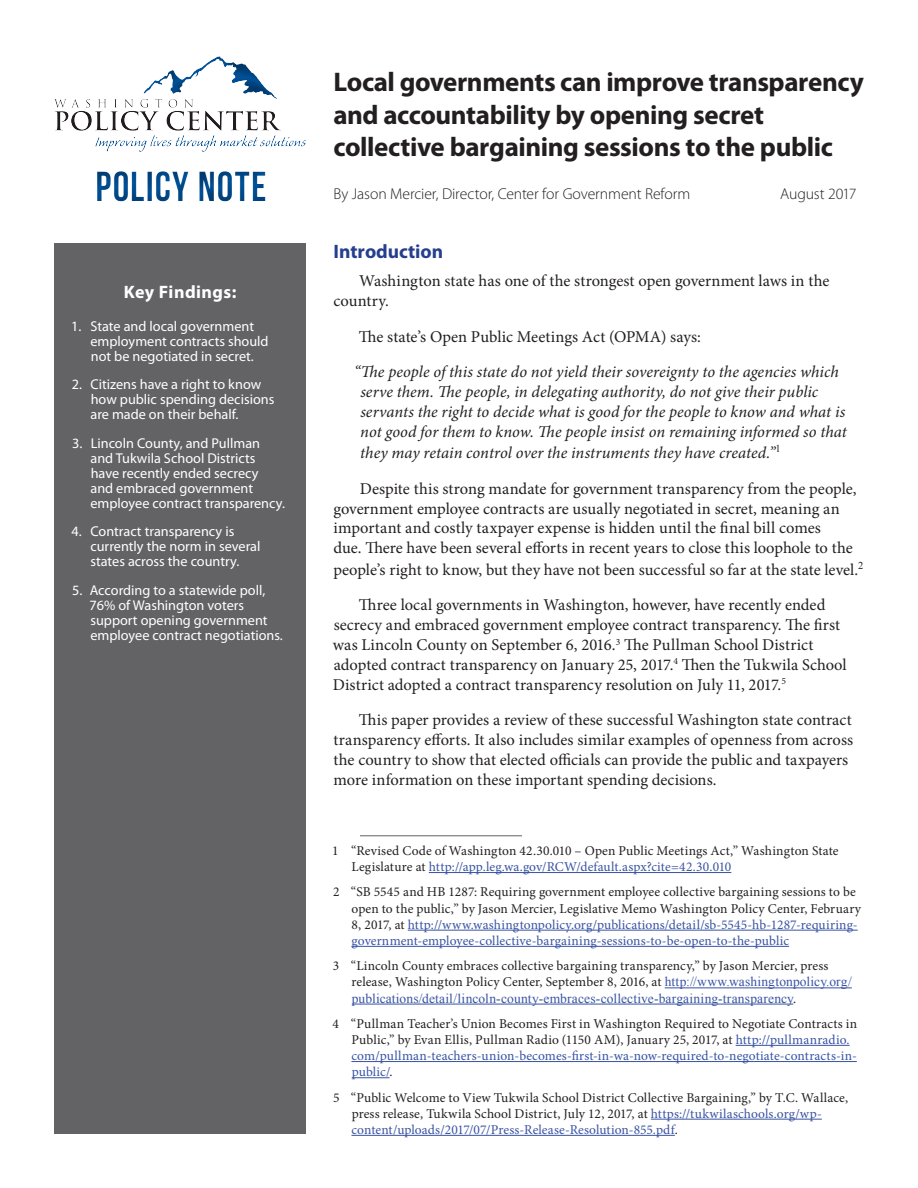
<style>
.page{position:relative;width:918px;height:1188px;background:#fff}
.page>*{position:absolute;margin:0;border:0;box-sizing:border-box;transform-origin:0 0}
.t1{font:42px "Bebas Neue";letter-spacing:.03em;color:#01529a}
.t2{font:700 27px/32.4px "Myriad Pro";letter-spacing:-.015em;color:#231f20}
.t3{font:700 19.5px "Myriad Pro";color:#253f8e}
.t4{font:700 18px "Myriad Pro";letter-spacing:.025em;color:#fff}
.t5{font:16.5px/19.8px "Minion Pro";color:#231f20}
.t6{font:italic 16.5px/19.8px "Minion Pro";color:#231f20}
.t7{font:300 15.75px "Myriad Pro";letter-spacing:-.005em;color:#231f20}
.t8{font:14.25px/15px "Myriad Pro";color:#fff}
.t9{font:13.5px/16.2px "Minion Pro";letter-spacing:.01em;color:#231f20}
.t10{font:13.5px "Times New Roman";letter-spacing:.01em;color:#3853a3}
.s1{font-style:italic}
.s2{color:#3853a3}
.s3{font-family:"Times New Roman";color:#3853a3}
.s4{font-family:"Minion Pro";color:#231f20}
</style>
<div class="page">
<div style="left:54px;top:243px;width:252px;height:891px;background:#636366"></div>
<hr style="left:360px;top:835px;width:162px;height:1px;background:#636366">
<hr style="left:429px;top:872px;width:302px;height:1px;background:#3853a3">
<hr style="left:408px;top:930px;width:450px;height:1px;background:#3853a3">
<hr style="left:352px;top:946px;width:437px;height:1px;background:#3853a3">
<hr style="left:665px;top:988px;width:187px;height:1px;background:#3853a3">
<hr style="left:352px;top:1004px;width:441px;height:1px;background:#3853a3">
<hr style="left:736px;top:1045px;width:114px;height:1px;background:#3853a3">
<hr style="left:351px;top:1061px;width:506px;height:1px;background:#3853a3">
<hr style="left:352px;top:1077px;width:38px;height:1px;background:#3853a3">
<hr style="left:651px;top:1119px;width:171px;height:1px;background:#3853a3">
<hr style="left:351px;top:1135px;width:324px;height:1px;background:#3853a3">
<div style="left:42px;top:52px;width:268px;height:164px;background:#231f20;opacity:.5"></div>
<h1 class="t1" style="left:95px;top:163px;width:173px">POLICY NOTE</h1>
<h3 class="t4" style="left:124px;top:280px;width:114px">Key Findings:</h3>
<p class="t8" style="left:90px;top:318px;width:180px;text-indent:-19px">1. State and local government employment contracts should not be negotiated in secret.</p>
<p class="t8" style="left:90px;top:377px;width:185px;text-indent:-19px">2. Citizens have a right to know how public spending decisions are made on their behalf.</p>
<p class="t8" style="left:90px;top:435px;width:196px;text-indent:-18px">3. Lincoln County, and Pullman and Tukwila School Districts have recently ended secrecy<br>and embraced government employee contract transparency.</p>
<p class="t8" style="left:90px;top:524px;width:172px;text-indent:-19px">4. Contract transparency is currently the norm in several states across the country.</p>
<p class="t8" style="left:90px;top:582px;width:195px;text-indent:-17px">5. According to a statewide poll,<br>76% of Washington voters support opening government employee contract negotiations.</p>
<h2 class="t2" style="left:333px;top:65px;width:532px">Local governments can improve transparency and accountability by opening secret collective bargaining sessions to the public</h2>
<p class="t7" style="left:334px;top:185px;width:358px">By Jason Mercier, Director, Center for Government Reform</p>
<p class="t7" style="left:780px;top:185px;width:78px">August 2017</p>
<h3 class="t3" style="left:334px;top:238px;width:111px">Introduction</h3>
<p class="t5" style="left:334px;top:271px;width:497px;text-indent:26px">Washington state has one of the strongest open government laws in the country.</p>
<p class="t5" style="left:359px;top:327px;width:343px">The state’s Open Public Meetings Act (OPMA) says:</p>
<p class="t6" style="left:360px;top:362px;width:488px;text-indent:-6px">“The people of this state do not yield their sovereignty to the agencies which serve them. The people, in delegating authority, do not give their public servants the right to decide what is good for the people to know and what is not good for them to know. The people insist on remaining informed so that</p>
<p class="t5" style="left:360px;top:435px;width:498px;line-height:35.5px"><span class="s1">they may retain control over the instruments they have created.”</span><sup>1<br></sup>Despite this strong mandate for government transparency from the people,</p>
<p class="t5" style="left:333px;top:499px;width:521px">government employee contracts are usually negotiated in secret, meaning an important and costly taxpayer expense is hidden until the final bill comes due. There have been several efforts in recent years to close this loophole to the</p>
<p class="t5" style="left:359px;top:552px;width:506px;line-height:35.5px;text-indent:-25px">people’s right to know, but they have not been successful so far at the state level.<sup>2<br></sup>Three local governments in Washington, however, have recently ended</p>
<p class="t5" style="left:333px;top:615px;width:515px">secrecy and embraced government employee contract transparency. The first was Lincoln County on September 6, 2016.<sup>3</sup> The Pullman School District adopted contract transparency on January 25, 2017.<sup>4</sup> Then the Tukwila School District adopted a contract transparency resolution on July 11, 2017.<sup>5</sup></p>
<p class="t5" style="left:333px;top:710px;width:521px;text-indent:25px">This paper provides a review of these successful Washington state contract transparency efforts. It also includes similar examples of openness from across the country to show that elected officials can provide the public and taxpayers more information on these important spending decisions.</p>
<p class="t9" style="left:351px;top:843px;width:489px;text-indent:-19px">1 “Revised Code of Washington 42.30.010 – Open Public Meetings Act,” Washington State<br>Legislature at <span class="s2">http://app.leg.wa.gov/RCW/default.aspx?cite=42.30.010</span></p>
<p class="t9" style="left:351px;top:884px;width:511px;text-indent:-18px">2 “SB 5545 and HB 1287: Requiring government employee collective bargaining sessions to be open to the public,” by Jason Mercier, Legislative Memo Washington Policy Center, February 8, 2017, at <span class="s2">http://www.washingtonpolicy.org/publications/detail/sb-5545-hb-1287-requiring&shy;government-employee-collective-bargaining-sessions-to-be-open-to-the-public</span></p>
<p class="t9" style="left:352px;top:958px;width:502px;text-indent:-19px">3 “Lincoln County embraces collective bargaining transparency,” by Jason Mercier, press release, Washington Policy Center, September 8, 2016, at <span class="s3">http://www.washingtonpolicy.org/</span></p>
<p class="t10" style="left:352px;top:989px;width:446px">publications/detail/lincoln-county-embraces-collective-bargaining-transparency<span class="s4">.</span></p>
<p class="t9" style="left:351px;top:1015px;width:507px;text-indent:-19px">4 “Pullman Teacher’s Union Becomes First in Washington Required to Negotiate Contracts in Public,” by Evan Ellis, Pullman Radio (1150 AM), January 25, 2017, at <span class="s2">http://pullmanradio. com/pullman-teachers-union-becomes-first-in-wa-now-required-to-negotiate-contracts-in&shy;public/</span>.</p>
<p class="t9" style="left:351px;top:1089px;width:498px;text-indent:-18px">5 “Public Welcome to View Tukwila School District Collective Bargaining,” by T.C. Wallace, press release, Tukwila School District, July 12, 2017, at <span class="s2">https://tukwilaschools.org/wp&shy;content/uploads/2017/07/Press-Release-Resolution-855.pdf</span>.</p>
</div>
